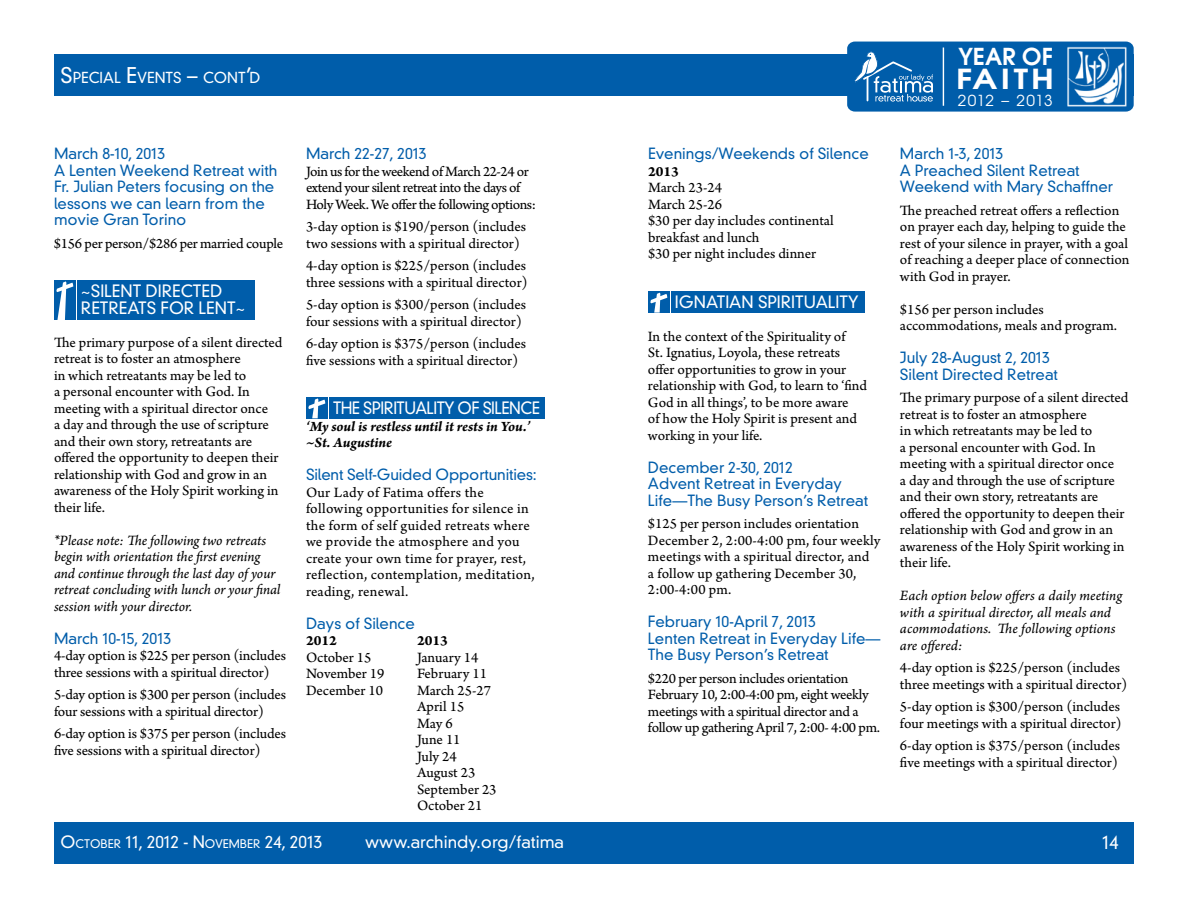
<style>
.page{position:relative;width:1188px;height:918px;background:#fff}
.page>*{position:absolute;margin:0;border:0;box-sizing:border-box;transform-origin:0 0}
.t1{font:600 27.45px "Avant Garde";letter-spacing:.1em;color:#fff;scale:1.23 1}
.t2{font:600 23.25px "Avant Garde";color:#fff}
.t3{font:300 18px "DIN Neuzeit Grotesk Std";color:#fff}
.t4{font:300 16.5px/16.5px "DIN Neuzeit Grotesk Std";color:#fff}
.t5{font:300 16.5px "DIN Neuzeit Grotesk Std";color:#fff}
.t6{font:300 16.5px "DIN Neuzeit Grotesk Std";letter-spacing:-.03em;color:#fff;scale:.96 1}
.t7{font:15.15px "Avant Garde";letter-spacing:.025em;color:#fff}
.t8{font:15px/16.5px "Arno Pro Sm Text";color:#000}
.t9{font:300 15px/16.5px "DIN Neuzeit Grotesk Std";color:#005daa}
.t10{font:15px/16.5px "Arno Pro Italic Sm Text";color:#000}
.t11{font:15px/16.5px "Arno Pro Sm Text";letter-spacing:.02em;color:#000}
.t12{font:15px/16.5px "Arno Pro Sm Text";letter-spacing:-.02em;color:#000}
.t13{font:15px/16.5px "Arno Pro Sm Text";letter-spacing:-.03em;color:#000}
.t14{font:15px/16.5px "Arno Pro Bold Italic Sm Text";letter-spacing:-.005em;color:#000}
.t15{font:15px "Arno Pro Bold Sm Text";color:#000}
.t16{font:300 14.7px "DIN Neuzeit Grotesk Std";color:#fff}
.s1{font-size:21px}
.s2{font-size:11.55px}
</style>
<div class="page">
<div style="left:671px;top:291px;width:193px;height:22px;background:#005daa"></div>
<div style="left:648px;top:291px;width:22px;height:22px;background:#005daa"></div>
<svg style="left:650px;top:293px;width:17px;height:20px"></svg>
<div style="left:54px;top:54px;width:1080px;height:42px;background:#005daa"></div>
<div style="left:847px;top:42px;width:287px;height:70px;background:#005daa;border-radius:7px"></div>
<svg style="left:854px;top:51px;width:79px;height:51px"></svg>
<img style="left:1067px;top:46px;width:60px;height:61px">
<hr style="left:943px;top:48px;width:1px;height:58px;background:#fff">
<div style="left:54px;top:822px;width:1080px;height:42px;background:#005daa"></div>
<div style="left:77px;top:280px;width:178px;height:39px;background:#005daa"></div>
<div style="left:54px;top:280px;width:22px;height:39px;background:#005daa"></div>
<svg style="left:56px;top:281px;width:17px;height:39px"></svg>
<div style="left:329px;top:397px;width:215px;height:21px;background:#005daa"></div>
<div style="left:306px;top:397px;width:22px;height:21px;background:#005daa"></div>
<svg style="left:308px;top:398px;width:17px;height:20px"></svg>
<p class="t16" style="left:61px;top:69px;width:201px"><span class="s1">S</span>PECIAL <span class="s1">E</span>VENTS <span class="s1">–</span> CONT<span class="s1">’</span>D</p>
<p class="t9" style="left:54px;top:146px;width:225px">March 8-10, 2013<br>A Lenten Weekend Retreat with<br>Fr. Julian Peters focusing on the lessons we can learn from the movie Gran Torino</p>
<p class="t12" style="left:54px;top:236px;width:231px">$156 per person/$286 per married couple</p>
<p class="t4" style="left:81px;top:283px;width:166px">~Silent Directed<br>Retreats for Lent~</p>
<p class="t8" style="left:54px;top:335px;width:230px">The primary purpose of a silent directed retreat is to foster an atmosphere<br>in which retreatants may be led to<br>a personal encounter with God. In meeting with a spiritual director once<br>a day and through the use of scripture and their own story, retreatants are offered the opportunity to deepen their relationship with God and grow in an awareness of the Holy Spirit working in their life.</p>
<p class="t10" style="left:54px;top:533px;width:228px">*Please note: The following two retreats begin with orientation the first evening and continue through the last day of your retreat concluding with lunch or your final session with your director.</p>
<p class="t9" style="left:54px;top:630px;width:119px">March 10-15, 2013</p>
<p class="t8" style="left:54px;top:648px;width:234px">4-day option is $225 per person (includes three sessions with a spiritual director)</p>
<p class="t8" style="left:54px;top:687px;width:234px">5-day option is $300 per person (includes four sessions with a spiritual director)</p>
<p class="t8" style="left:54px;top:726px;width:234px">6-day option is $375 per person (includes five sessions with a spiritual director)</p>
<p class="t9" style="left:306px;top:146px;width:122px">March 22-27, 2013</p>
<p class="t13" style="left:306px;top:164px;width:231px">Join us for the weekend of March 22-24 or extend your silent retreat into the days of<br>Holy Week. We offer the following options:</p>
<p class="t8" style="left:306px;top:219px;width:222px">3-day option is $190/person (includes two sessions with a spiritual director)</p>
<p class="t8" style="left:306px;top:258px;width:223px">4-day option is $225/person (includes three sessions with a spiritual director)</p>
<p class="t8" style="left:306px;top:297px;width:222px">5-day option is $300/person (includes four sessions with a spiritual director)</p>
<p class="t8" style="left:306px;top:336px;width:222px">6-day option is $375/person (includes five sessions with a spiritual director)</p>
<p class="t6" style="left:333px;top:398px;width:217px">The Sp irituality of Silence</p>
<p class="t14" style="left:306px;top:419px;width:226px">‘My soul is restless until it rests in You.’ ~St. Augustine</p>
<p class="t9" style="left:306px;top:467px;width:232px">Silent Self-Guided Opportunities:</p>
<p class="t11" style="left:306px;top:485px;width:230px">Our Lady of Fatima offers the following opportunities for silence in the form of self guided retreats where we provide the atmosphere and you create your own time for prayer, rest, reflection, contemplation, meditation, reading, renewal.</p>
<p class="t9" style="left:306px;top:615px;width:110px">Days of Silence</p>
<p class="t15" style="left:306px;top:632px;width:32px">2012</p>
<p class="t15" style="left:417px;top:632px;width:32px">2013</p>
<p class="t8" style="left:306px;top:650px;width:67px">October 15</p>
<p class="t8" style="left:417px;top:650px;width:63px">January 14</p>
<p class="t8" style="left:306px;top:666px;width:80px">November 19</p>
<p class="t8" style="left:417px;top:666px;width:71px">February 11</p>
<p class="t8" style="left:306px;top:683px;width:79px">December 10</p>
<p class="t8" style="left:417px;top:683px;width:81px">March 25-27<br>April 15<br>May 6<br>June 11<br>July 24<br>August 23<br>September 23<br>October 21</p>
<p class="t9" style="left:648px;top:146px;width:222px">Evenings/Weekends of Silence</p>
<p class="t15" style="left:648px;top:163px;width:32px">2013</p>
<p class="t8" style="left:648px;top:180px;width:187px">March 23-24<br>March 25-26<br>$30 per day includes continental breakfast and lunch<br>$30 per night includes dinner</p>
<p class="t4" style="left:648px;top:294px;width:211px">I gnatian Spirituality</p>
<p class="t8" style="left:648px;top:329px;width:221px">In the context of the Spirituality of<br>St. Ignatius, Loyola, these retreats offer opportunities to grow in your relationship with God, to learn to ‘find God in all things’, to be more aware<br>of how the Holy Spirit is present and working in your life.</p>
<p class="t9" style="left:648px;top:459px;width:222px">December 2-30, 2012<br>Advent Retreat in Everyday<br>Life—The Busy Person’s Retreat</p>
<p class="t8" style="left:648px;top:516px;width:234px">$125 per person includes orientation<br>December 2, 2:00-4:00 pm, four weekly meetings with a spiritual director, and<br>a follow up gathering December 30,<br>2:00-4:00 pm.</p>
<p class="t9" style="left:648px;top:614px;width:234px">February 10-April 7, 2013<br>Lenten Retreat in Everyday Life—<br>The Busy Person’s Retreat</p>
<p class="t12" style="left:648px;top:671px;width:234px">$220 per person includes orientation February 10, 2:00-4:00 pm, eight weekly meetings with a spiritual director and a follow up gathering April 7, 2:00- 4:00 pm.</p>
<h2 class="t2" style="left:958px;top:41px;width:96px">YEAR OF</h2>
<h1 class="t1" style="left:956px;top:61px;width:81px">FAITH</h1>
<p class="t7" style="left:958px;top:91px;width:96px">2012 – 2013</p>
<p class="t9" style="left:900px;top:146px;width:215px">March 1-3, 2013<br>A Preached Silent Retreat<br>Weekend with Mary Schaffner</p>
<p class="t8" style="left:900px;top:203px;width:231px">The preached retreat offers a reflection on prayer each day, helping to guide the rest of your silence in prayer, with a goal of reaching a deeper place of connection with God in prayer.</p>
<p class="t8" style="left:900px;top:302px;width:219px">$156 per person includes accommodations, meals and program.</p>
<p class="t9" style="left:900px;top:350px;width:160px">July 28-August 2, 2013<br>Silent Directed Retreat</p>
<p class="t8" style="left:900px;top:390px;width:230px">The primary purpose of a silent directed retreat is to foster an atmosphere<br>in which retreatants may be led to<br>a personal encounter with God. In meeting with a spiritual director once<br>a day and through the use of scripture and their own story, retreatants are offered the opportunity to deepen their relationship with God and grow in an awareness of the Holy Spirit working in their life.</p>
<p class="t10" style="left:900px;top:588px;width:224px">Each option below offers a daily meeting with a spiritual director, all meals and acommodations. The following options are offered:</p>
<p class="t8" style="left:900px;top:660px;width:229px">4-day option is $225/person (includes three meetings with a spiritual director)</p>
<p class="t8" style="left:900px;top:699px;width:223px">5-day option is $300/person (includes four meetings with a spiritual director)</p>
<p class="t8" style="left:900px;top:738px;width:222px">6-day option is $375/person (includes five meetings with a spiritual director)</p>
<p class="t5" style="left:61px;top:832px;width:263px">O<span class="s2">CTOBER</span> 11, 2012 - N<span class="s2">OVEMBER</span> 24, 2013</p>
<p class="t4" style="left:365px;top:833px;width:200px">www.archindy.org/fatima</p>
<p class="t3" style="left:1102px;top:831px;width:18px">14</p>
</div>
